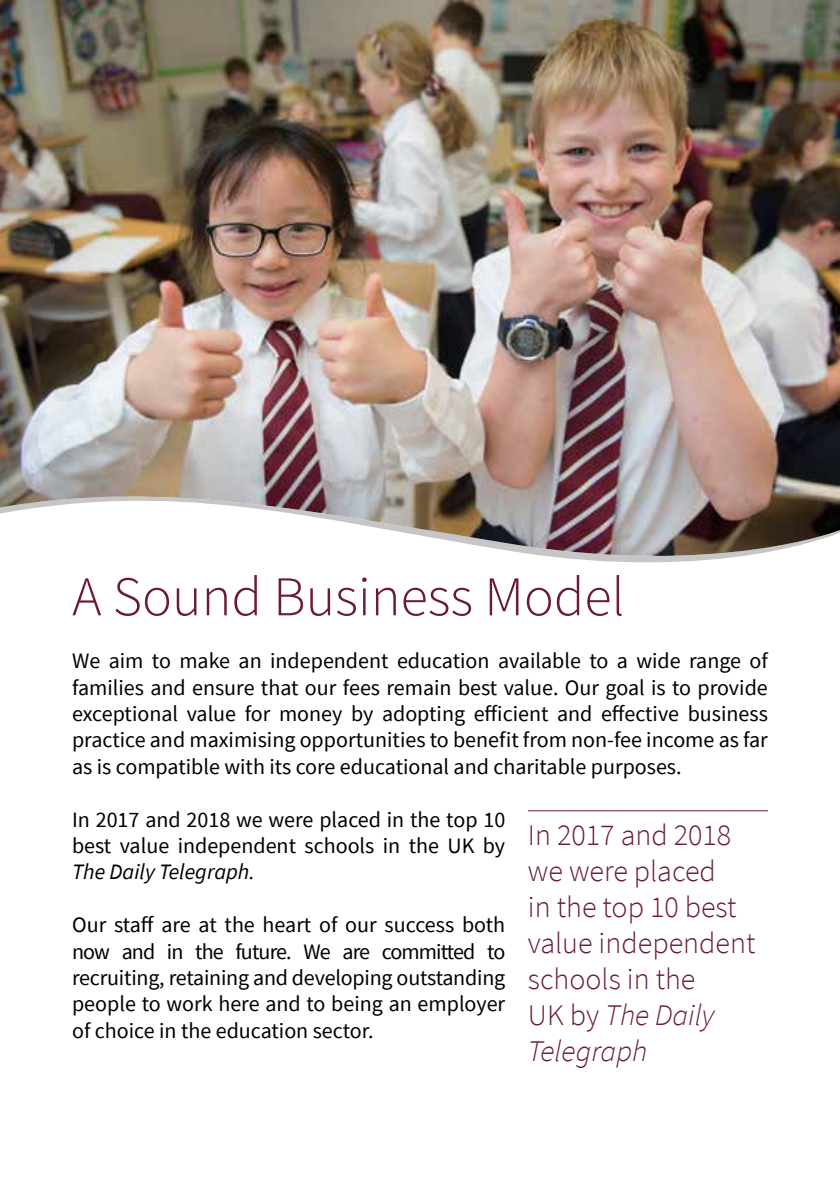
<style>
.page{position:relative;width:840px;height:1191px;background:#fff}
.page>*{position:absolute;margin:0;border:0;box-sizing:border-box;transform-origin:0 0}
.t1{font:300 56px "Source Sans Pro";color:#6a1b32}
.t2{font:300 30px/36px "Source Sans Pro";color:#6a1b32}
.t3{font:22px/26.4px "Source Sans Pro";color:#000;text-align:justify}
.t4{font:italic 22px "Source Sans Pro";color:#000}
.s1{font-style:italic}
</style>
<div class="page">
<hr style="left:527px;top:810px;width:240px;height:1px;background:#6a1b32">
<img style="left:0;top:0;width:839px;height:558px">
<h1 class="t1" style="left:72px;top:562px;width:554px">A Sound Business Model</h1>
<p class="t3" style="left:72px;top:647px;width:697px">We aim to make an independent education available to a wide range of families and ensure that our fees remain best value. Our goal is to provide exceptional value for money by adopting efficient and effective business practice and maximising opportunities to benefit from non-fee income as far as is compatible with its core educational and charitable purposes.</p>
<p class="t3" style="left:72px;top:806px;width:434px">In 2017 and 2018 we were placed in the top 10 best value independent schools in the UK by</p>
<p class="t4" style="left:72px;top:858px;width:184px">The Daily Telegraph.</p>
<p class="t3" style="left:72px;top:911px;width:434px">Our staff are at the heart of our success both now and in the future. We are committed to recruiting, retaining and developing outstanding people to work here and to being an employer of choice in the education sector.</p>
<h2 class="t2" style="left:527px;top:817px;width:229px">In 2017 and 2018 we were placed<br>in the top 10 best value independent schools in the<br>UK by <span class="s1">The Daily<br>Telegraph</span></h2>
</div>
